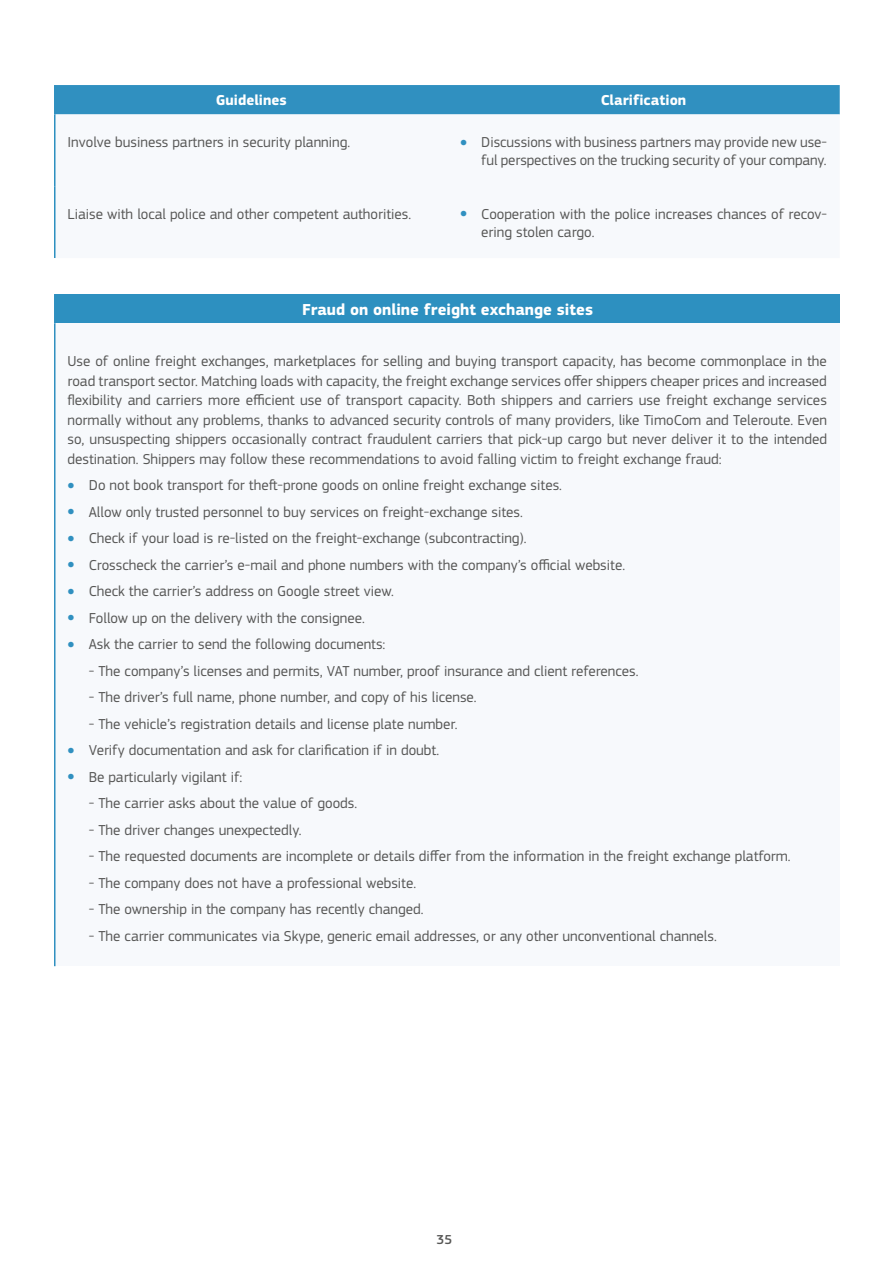
<style>
.page{position:relative;width:893px;height:1263px;background:#fff}
.page>*{position:absolute;margin:0;border:0;box-sizing:border-box;transform-origin:0 0}
.t1{font:700 16.5px "EC Square Sans Pro";color:#fff}
.t2{font:15px/19.5px "EC Square Sans Pro";color:#575756;text-align:right}
.t3{font:700 15px "EC Square Sans Pro";color:#fff}
.t4{font:500 13.5px "EC Square Sans Pro";color:#575756}
.s1{font-family:"Myriad Pro";font-weight:700;font-size:21px;color:#3090c0}
</style>
<div class="page">
<div style="left:56px;top:85px;width:784px;height:29px;background:#3090c0"></div>
<svg style="left:56px;top:114px;width:784px;height:1px"></svg>
<hr style="left:54px;top:85px;width:2px;height:29px;background:#3090c0">
<hr style="left:54px;top:114px;width:2px;height:72px;background:#2d90c0">
<hr style="left:54px;top:186px;width:2px;height:72px;background:#2d90c0">
<div style="left:55px;top:294px;width:785px;height:29px;background:#2d90c0"></div>
<div style="left:55px;top:323px;width:785px;height:643px;background:#f7f9fc"></div>
<hr style="left:54px;top:294px;width:2px;height:29px;background:#3090c0">
<hr style="left:54px;top:323px;width:2px;height:643px;background:#3090c0">
<p class="t3" style="left:216px;top:91px;width:72px">Guidelines</p>
<p class="t3" style="left:601px;top:91px;width:87px">Clarification</p>
<p class="t2" style="left:68px;top:132px;width:284px">Involve business partners in security planning.</p>
<p class="t2" style="left:460px;top:133px;width:368px;line-height:18px"><span class="s1">•</span> Discussions with business partners may provide new use&shy;ful perspectives on the trucking security of your company.</p>
<p class="t2" style="left:68px;top:204px;width:345px">Liaise with local police and other competent authorities.</p>
<p class="t2" style="left:481px;top:205px;width:347px;line-height:18px;text-align:left;text-indent:-21px"><span class="s1">•</span> Cooperation with the police increases chances of recov&shy;ering stolen cargo.</p>
<p class="t1" style="left:302px;top:300px;width:292px">Fraud on online freight exchange sites</p>
<p class="t2" style="left:68px;top:351px;width:761px;text-align:justify">Use of online freight exchanges, marketplaces for selling and buying transport capacity, has become commonplace in the road transport sector. Matching loads with capacity, the freight exchange services offer shippers cheaper prices and increased flexibility and carriers more efficient use of transport capacity. Both shippers and carriers use freight exchange services normally without any problems, thanks to advanced security controls of many providers, like TimoCom and Teleroute. Even so, unsuspecting shippers occasionally contract fraudulent carriers that pick-up cargo but never deliver it to the intended destination. Shippers may follow these recommendations to avoid falling victim to freight exchange fraud:</p>
<p class="t2" style="left:68px;top:475px;width:496px"><span class="s1">•</span> Do not book transport for theft-prone goods on online freight exchange sites.</p>
<p class="t2" style="left:68px;top:502px;width:457px"><span class="s1">•</span> Allow only trusted personnel to buy services on freight-exchange sites.</p>
<p class="t2" style="left:68px;top:528px;width:461px"><span class="s1">•</span> Check if your load is re-listed on the freight-exchange (subcontracting).</p>
<p class="t2" style="left:68px;top:555px;width:559px"><span class="s1">•</span> Crosscheck the carrier’s e-mail and phone numbers with the company’s official website.</p>
<p class="t2" style="left:68px;top:581px;width:328px"><span class="s1">•</span> Check the carrier’s address on Google street view.</p>
<p class="t2" style="left:68px;top:608px;width:299px"><span class="s1">•</span> Follow up on the delivery with the consignee.</p>
<p class="t2" style="left:68px;top:634px;width:320px"><span class="s1">•</span> Ask the carrier to send the following documents:</p>
<p class="t2" style="left:89px;top:661px;width:551px">- The company’s licenses and permits, VAT number, proof insurance and client references.</p>
<p class="t2" style="left:89px;top:687px;width:389px">- The driver’s full name, phone number, and copy of his license.</p>
<p class="t2" style="left:89px;top:714px;width:370px">- The vehicle’s registration details and license plate number.</p>
<p class="t2" style="left:68px;top:740px;width:373px"><span class="s1">•</span> Verify documentation and ask for clarification if in doubt.</p>
<p class="t2" style="left:68px;top:767px;width:176px"><span class="s1">•</span> Be particularly vigilant if:</p>
<p class="t2" style="left:89px;top:793px;width:270px">- The carrier asks about the value of goods.</p>
<p class="t2" style="left:89px;top:820px;width:214px">- The driver changes unexpectedly.</p>
<p class="t2" style="left:89px;top:846px;width:703px">- The requested documents are incomplete or details differ from the information in the freight exchange platform.</p>
<p class="t2" style="left:89px;top:873px;width:329px">- The company does not have a professional website.</p>
<p class="t2" style="left:89px;top:899px;width:336px">- The ownership in the company has recently changed.</p>
<p class="t2" style="left:89px;top:926px;width:630px">- The carrier communicates via Skype, generic email addresses, or any other unconventional channels.</p>
<p class="t4" style="left:437px;top:1231px;width:17px">35</p>
</div>
